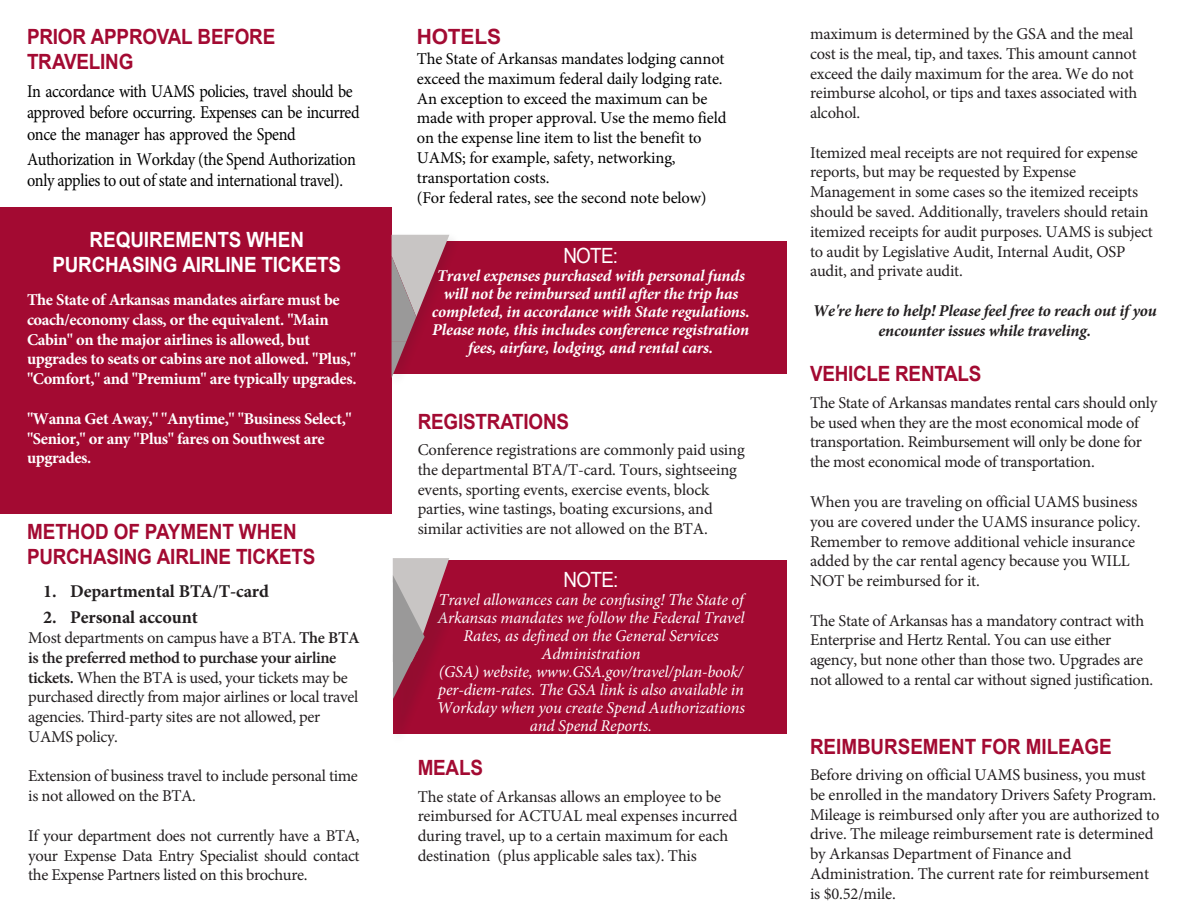
<style>
.page{position:relative;width:1188px;height:918px;background:#fff}
.page>*{position:absolute;margin:0;border:0;box-sizing:border-box;transform-origin:0 0}
.t1{font:700 21px/25.2px "Arial";letter-spacing:-.01em;color:#a30a32;scale:.9 1}
.t2{font:700 21px/25.2px "Arial";letter-spacing:-.01em;color:#fff;text-align:center;scale:.9 1}
.t3{font:21px "Arial";letter-spacing:-.04em;color:#fff;scale:.9 1}
.t4{font:700 21px "Arial";letter-spacing:-.01em;color:#a30b33}
.t5{font:18px/21.6px "Minion Pro";letter-spacing:-.025em;color:#000;scale:.9 1}
.t6{font:700 18px "Minion Pro";letter-spacing:-.005em;color:#231f20}
.t7{font:16.5px/19.8px "Minion Pro";letter-spacing:-.015em;color:#231f20}
.t8{font:700 16.5px/19.8px "Minion Pro";letter-spacing:-.025em;color:#fff}
.t9{font:16.5px/19.8px "Minion Pro";letter-spacing:-.01em;color:#000}
.t10{font:italic 16.5px/18px "Minion Pro";letter-spacing:-.01em;color:#fff;text-align:center}
.t11{font:italic 700 16.5px/18px "Minion Pro";letter-spacing:-.01em;color:#fff;text-align:center}
.t12{font:italic 700 16.5px/20px "Minion Pro";letter-spacing:-.01em;color:#231f20;text-align:center}
.s1{font-weight:600}
</style>
<div class="page">
<div style="left:392px;top:241px;width:395px;height:133px;background:#a30a32"></div>
<div style="left:0;top:207px;width:392px;height:307px;background:#a30a32"></div>
<div style="left:393px;top:561px;width:393px;height:173px;background:#a30a32"></div>
<div style="left:388px;top:231px;width:74px;height:158px;background:#231f20;opacity:.12"></div>
<svg style="left:392px;top:235px;width:57px;height:143px"></svg>
<div style="left:389px;top:594px;width:72px;height:153px;background:#231f20;opacity:.12"></div>
<svg style="left:393px;top:558px;width:56px;height:141px"></svg>
<p class="t1" style="left:27px;top:24px;width:277px">PRIOR APPROVAL BEFORE<br>TRAVELING</p>
<p class="t5" style="left:27px;top:80px;width:371px">In accordance with UAMS policies, travel should be approved before occurring. Expenses can be incurred once the manager has approved the Spend</p>
<p class="t5" style="left:27px;top:148px;width:367px">Authorization in Workday (the Spend Authorization only applies to out of state and international travel).</p>
<p class="t2" style="left:53px;top:227px;width:322px">REQUIREMENTS WHEN<br>PURCHASING AIRLINE TICKETS</p>
<p class="t8" style="left:27px;top:290px;width:331px">The State of Arkansas mandates airfare must be coach/economy class, or the equivalent. "Main Cabin" on the major airlines is allowed, but upgrades to seats or cabins are not allowed. "Plus," "Comfort," and "Premium" are typically upgrades.</p>
<p class="t8" style="left:27px;top:408px;width:326px">"Wanna Get Away," "Anytime," "Business Select," "Senior," or any "Plus" fares on Southwest are upgrades.</p>
<p class="t1" style="left:27px;top:519px;width:322px">METHOD OF PAYMENT WHEN<br>PURCHASING AIRLINE TICKETS</p>
<p class="t6" style="left:43px;top:578px;width:227px">1. Departmental BTA/T-card</p>
<p class="t6" style="left:43px;top:605px;width:156px">2. Personal account</p>
<p class="t7" style="left:28px;top:628px;width:333px">Most departments on campus have a BTA. <span class="s1">The BTA is the preferred method to purchase your airline tickets.</span> When the BTA is used, your tickets may be purchased directly from major airlines or local travel agencies. Third-party sites are not allowed, per UAMS policy.</p>
<p class="t7" style="left:28px;top:766px;width:331px">Extension of business travel to include personal time is not allowed on the BTA.</p>
<p class="t7" style="left:28px;top:826px;width:333px;text-align:justify">If your department does not currently have a BTA, your Expense Data Entry Specialist should contact the Expense Partners listed on this brochure.</p>
<p class="t4" style="left:417px;top:21px;width:86px">HOTELS</p>
<p class="t9" style="left:417px;top:49px;width:311px">The State of Arkansas mandates lodging cannot exceed the maximum federal daily lodging rate.<br>An exception to exceed the maximum can be made with proper approval. Use the memo field on the expense line item to list the benefit to UAMS; for example, safety, networking, transportation costs.<br>(For federal rates, see the second note below)</p>
<p class="t3" style="left:563px;top:241px;width:62px">NOTE:</p>
<p class="t11" style="left:432px;top:266px;width:320px">Travel expenses purchased with personal funds will not be reimbursed until after the trip has completed, in accordance with State regulations.<br>Please note, this includes conference registration fees, airfare, lodging, and rental cars.</p>
<p class="t1" style="left:418px;top:409px;width:170px">REGISTRATIONS</p>
<p class="t7" style="left:418px;top:440px;width:329px">Conference registrations are commonly paid using the departmental BTA/T-card. Tours, sightseeing events, sporting events, exercise events, block parties, wine tastings, boating excursions, and similar activities are not allowed on the BTA.</p>
<p class="t3" style="left:564px;top:566px;width:62px">NOTE:</p>
<p class="t10" style="left:437px;top:591px;width:309px">Travel allowances can be confusing! The State of Arkansas mandates we follow the Federal Travel Rates, as defined on the General Services Administration<br>(GSA) website, www.GSA.gov/travel/plan-book/ per-diem-rates. The GSA link is also available in Workday when you create Spend Authorizations and Spend Reports.</p>
<p class="t1" style="left:418px;top:755px;width:74px">MEALS</p>
<p class="t7" style="left:418px;top:787px;width:321px">The state of Arkansas allows an employee to be reimbursed for ACTUAL meal expenses incurred during travel, up to a certain maximum for each destination (plus applicable sales tax). This</p>
<p class="t7" style="left:810px;top:24px;width:329px">maximum is determined by the GSA and the meal cost is the meal, tip, and taxes. This amount cannot exceed the daily maximum for the area. We do not reimburse alcohol, or tips and taxes associated with alcohol.</p>
<p class="t7" style="left:810px;top:143px;width:344px">Itemized meal receipts are not required for expense reports, but may be requested by Expense Management in some cases so the itemized receipts should be saved. Additionally, travelers should retain itemized receipts for audit purposes. UAMS is subject to audit by Legislative Audit, Internal Audit, OSP audit, and private audit.</p>
<p class="t12" style="left:813px;top:300px;width:346px">We're here to help! Please feel free to reach out if you encounter issues while traveling.</p>
<p class="t1" style="left:810px;top:362px;width:192px">VEHICLE RENTALS</p>
<p class="t7" style="left:810px;top:393px;width:349px">The State of Arkansas mandates rental cars should only be used when they are the most economical mode of transportation. Reimbursement will only be done for the most economical mode of transportation.</p>
<p class="t7" style="left:810px;top:492px;width:332px">When you are traveling on official UAMS business you are covered under the UAMS insurance policy.<br>Remember to remove additional vehicle insurance added by the car rental agency because you WILL NOT be reimbursed for it.</p>
<p class="t7" style="left:810px;top:611px;width:345px">The State of Arkansas has a mandatory contract with Enterprise and Hertz Rental. You can use either agency, but none other than those two. Upgrades are not allowed to a rental car without signed justification.</p>
<p class="t1" style="left:810px;top:734px;width:337px">REIMBURSEMENT FOR MILEAGE</p>
<p class="t7" style="left:810px;top:765px;width:351px">Before driving on official UAMS business, you must be enrolled in the mandatory Drivers Safety Program.<br>Mileage is reimbursed only after you are authorized to drive. The mileage reimbursement rate is determined by Arkansas Department of Finance and Administration. The current rate for reimbursement is $0.52/mile.</p>
</div>
